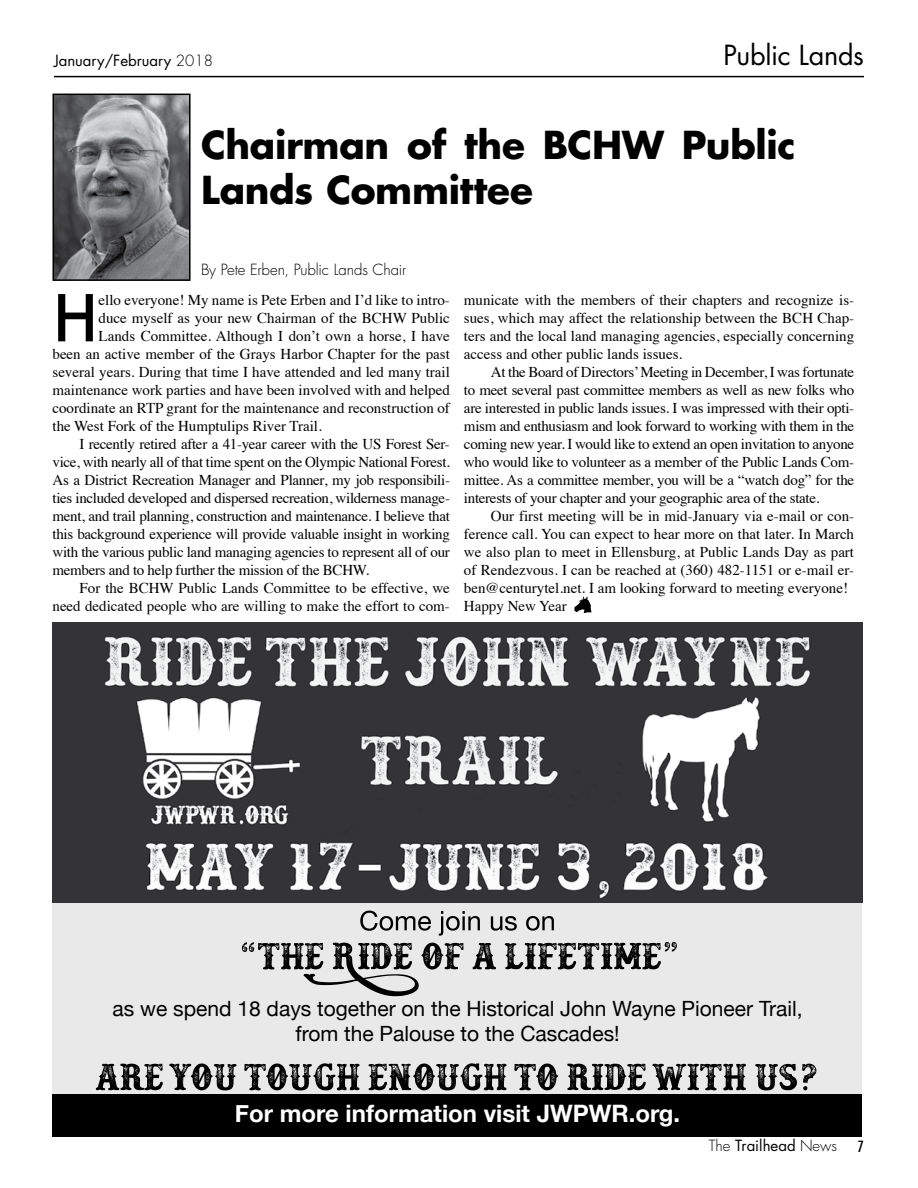
<style>
.page{position:relative;width:918px;height:1188px;background:#fff}
.page>*{position:absolute;margin:0;border:0;box-sizing:border-box;transform-origin:0 0}
.t1{font:500 62.7px "Futura";color:#000}
.t2{font:700 37.5px/45px "Futura";letter-spacing:-.01em;color:#000}
.t3{font:27px "Futura";letter-spacing:-.015em;color:#000}
.t4{font:700 24px "Helvetica Neue";color:#fff}
.t5{font:21px/25.2px "Helvetica Neue";color:#000;text-align:center}
.t6{font:15px/18px "Times";color:#000;text-align:justify}
.t7{font:15px "Times";letter-spacing:-.02em;color:#000}
.t8{font:15px "Futura";color:#000}
.t9{font:300 15px "Futura";letter-spacing:-.01em;color:#000}
.t10{font:condensed 15px "Futura";color:#000}
.s1{font-weight:300}
</style>
<div class="page">
<hr style="left:54px;top:76px;width:810px;height:1px;background:#000">
<svg style="left:574px;top:596px;width:18px;height:17px"></svg>
<img style="left:55px;top:97px;width:133px;height:181px">
<div style="left:52px;top:94px;width:139px;height:187px;border:2px solid #000"></div>
<div style="left:52px;top:624px;width:810px;height:512px;background:#e6e7e8"></div>
<svg style="left:96px;top:1063px;width:720px;height:28px"></svg>
<svg style="left:242px;top:942px;width:435px;height:54px"></svg>
<svg style="left:360px;top:911px;width:194px;height:25px"></svg>
<img style="left:52px;top:623px;width:810px;height:279px">
<div style="left:52px;top:1094px;width:810px;height:42px;background:#000"></div>
<p class="t8" style="left:54px;top:50px;width:161px">January/February <span class="s1">2018</span></p>
<h3 class="t3" style="left:724px;top:37px;width:142px">Public Lands</h3>
<h2 class="t2" style="left:201px;top:121px;width:596px">Chairman of the BCHW Public<br>Lands Committee</h2>
<p class="t9" style="left:201px;top:260px;width:207px">By Pete Erben, Public Lands Chair</p>
<h1 class="t1" style="left:52px;top:275px;width:47px">H</h1>
<p class="t6" style="left:99px;top:290px;width:353px">ello everyone! My name is Pete Erben and I’d like to intro-</p>
<p class="t6" style="left:99px;top:308px;width:353px">duce myself as your new Chairman of the BCHW Public</p>
<p class="t6" style="left:99px;top:326px;width:353px">Lands Committee. Although I don’t own a horse, I have</p>
<p class="t6" style="left:53px;top:344px;width:399px">been an active member of the Grays Harbor Chapter for the past</p>
<p class="t6" style="left:53px;top:362px;width:399px">several years. During that time I have attended and led many trail</p>
<p class="t6" style="left:53px;top:380px;width:399px">maintenance work parties and have been involved with and helped</p>
<p class="t6" style="left:53px;top:398px;width:399px">coordinate an RTP grant for the maintenance and reconstruction of</p>
<p class="t6" style="left:53px;top:416px;width:271px">the West Fork of the Humptulips River Trail.</p>
<p class="t7" style="left:80px;top:430px;width:372px">I recently retired after a 41-year career with the US Forest Ser-</p>
<p class="t7" style="left:53px;top:448px;width:399px">vice, with nearly all of that time spent on the Olympic National Forest.</p>
<p class="t7" style="left:53px;top:466px;width:399px">As a District Recreation Manager and Planner, my job responsibili-</p>
<p class="t7" style="left:53px;top:484px;width:399px">ties included developed and dispersed recreation, wilderness manage-</p>
<p class="t7" style="left:53px;top:502px;width:399px">ment, and trail planning, construction and maintenance. I believe that</p>
<p class="t7" style="left:53px;top:520px;width:399px">this background experience will provide valuable insight in working</p>
<p class="t7" style="left:53px;top:538px;width:399px">with the various public land managing agencies to represent all of our</p>
<p class="t7" style="left:53px;top:556px;width:318px">members and to help further the mission of the BCHW.</p>
<p class="t6" style="left:80px;top:578px;width:372px">For the BCHW Public Lands Committee to be effective, we</p>
<p class="t6" style="left:53px;top:596px;width:399px">need dedicated people who are willing to make the effort to com-</p>
<p class="t6" style="left:464px;top:290px;width:392px">municate with the members of their chapters and recognize is&shy;sues, which may affect the relationship between the BCH Chap&shy;ters and the local land managing agencies, especially concerning access and other public lands issues.</p>
<p class="t6" style="left:464px;top:362px;width:392px;text-indent:27px">At the Board of Directors’ Meeting in December, I was fortunate to meet several past committee members as well as new folks who are interested in public lands issues. I was impressed with their opti&shy;mism and enthusiasm and look forward to working with them in the coming new year. I would like to extend an open invitation to anyone who would like to volunteer as a member of the Public Lands Com&shy;mittee. As a committee member, you will be a “watch dog” for the interests of your chapter and your geographic area of the state.</p>
<p class="t6" style="left:464px;top:506px;width:392px;text-align:left;text-indent:27px">Our first meeting will be in mid-January via e-mail or con&shy;ference call. You can expect to hear more on that later. In March we also plan to meet in Ellensburg, at Public Lands Day as part of Rendezvous. I can be reached at (360) 482-1151 or e-mail er&shy;ben@centurytel.net. I am looking forward to meeting everyone!<br>Happy New Year</p>
<h3 class="t5" style="left:113px;top:997px;width:691px">as we spend 18 days together on the Historical John Wayne Pioneer Trail, from the Palouse to the Cascades!</h3>
<h3 class="t4" style="left:235px;top:1094px;width:447px">For more information visit JWPWR.org.</h3>
<p class="t8" style="left:709px;top:1136px;width:130px"><span class="s1">The</span> Trailhead <span class="s1">News</span></p>
<p class="t10" style="left:858px;top:1137px;width:8px">7</p>
</div>
